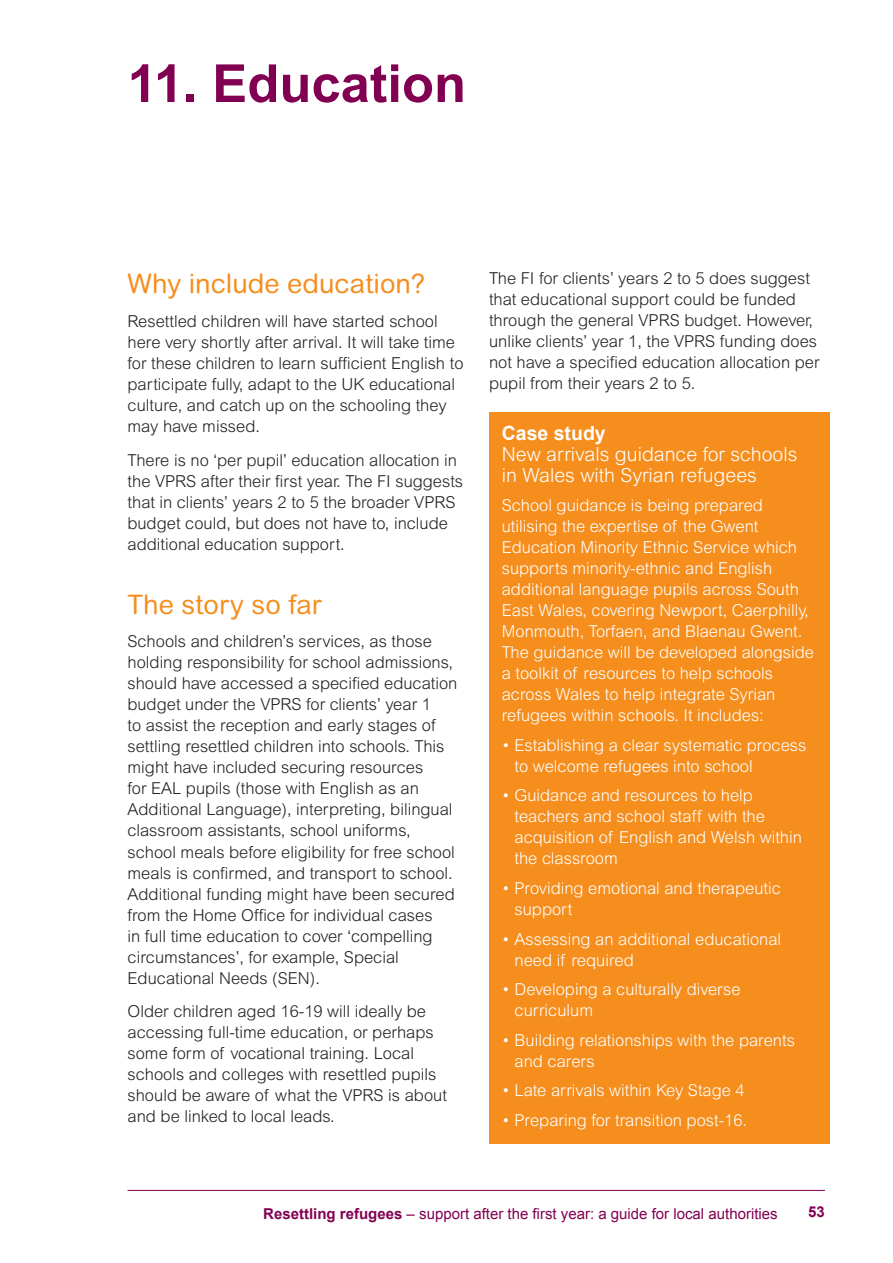
<style>
.page{position:relative;width:893px;height:1263px;background:#fff}
.page>*{position:absolute;margin:0;border:0;box-sizing:border-box;transform-origin:0 0}
.A4_Heading{font:700 52.5px "Arial";color:#820052}
.A4_Subhead{font:27px "Arial Rounded MT";color:#f68e1e}
.CASE_STUDY_title{font:300 19.5px/21px "Arial MT Std";color:#fff}
.A4_Body{font:300 16.5px/21px "Arial MT Std";color:#231f20}
.CASE_STUDY{font:300 16.5px/21px "Arial MT Std";color:#fff}
.t1{font:15px "Arial";color:#820052}
.t2{font:700 15px "Arial";color:#820052}
.s1{font-family:"Arial";font-weight:700}
.s2{font-weight:700}
</style>
<div class="page">
<hr style="left:128px;top:1190px;width:697px;height:1px;background:#820052">
<div style="left:489px;top:412px;width:340px;height:89px;background:#f68e1e"></div>
<div style="left:489px;top:486px;width:340px;height:254px;background:#f68e1e"></div>
<div style="left:489px;top:725px;width:340px;height:65px;background:#f68e1e"></div>
<div style="left:489px;top:776px;width:340px;height:107px;background:#f68e1e"></div>
<div style="left:489px;top:868px;width:340px;height:65px;background:#f68e1e"></div>
<div style="left:489px;top:919px;width:340px;height:65px;background:#f68e1e"></div>
<div style="left:489px;top:969px;width:340px;height:65px;background:#f68e1e"></div>
<div style="left:489px;top:1020px;width:340px;height:65px;background:#f68e1e"></div>
<div style="left:489px;top:1070px;width:340px;height:44px;background:#f68e1e"></div>
<div style="left:489px;top:1100px;width:340px;height:44px;background:#f68e1e"></div>
<p class="A4_Heading" style="left:128px;top:49px;width:340px">11. Education</p>
<p class="A4_Subhead" style="left:128px;top:268px;width:299px">Why include education?</p>
<p class="A4_Body" style="left:128px;top:311px;width:337px">Resettled children will have started school here very shortly after arrival. It will take time for these children to learn sufficient English to participate fully, adapt to the UK educational culture, and catch up on the schooling they may have missed.</p>
<p class="A4_Body" style="left:128px;top:449px;width:337px">There is no ‘per pupil’ education allocation in the VPRS after their first year. The FI suggests that in clients’ years 2 to 5 the broader VPRS budget could, but does not have to, include additional education support.</p>
<p class="A4_Subhead" style="left:128px;top:588px;width:196px">The story so far</p>
<p class="A4_Body" style="left:128px;top:631px;width:331px">Schools and children’s services, as those holding responsibility for school admissions, should have accessed a specified education budget under the VPRS for clients’ year 1<br>to assist the reception and early stages of settling resettled children into schools. This might have included securing resources<br>for EAL pupils (those with English as an Additional Language), interpreting, bilingual classroom assistants, school uniforms, school meals before eligibility for free school meals is confirmed, and transport to school.<br>Additional funding might have been secured from the Home Office for individual cases<br>in full time education to cover ‘compelling circumstances’, for example, Special Educational Needs (SEN).</p>
<p class="A4_Body" style="left:128px;top:1001px;width:321px">Older children aged 16-19 will ideally be accessing full-time education, or perhaps some form of vocational training. Local schools and colleges with resettled pupils should be aware of what the VPRS is about and be linked to local leads.</p>
<p class="A4_Body" style="left:489px;top:268px;width:332px">The FI for clients’ years 2 to 5 does suggest that educational support could be funded through the general VPRS budget. However, unlike clients’ year 1, the VPRS funding does not have a specified education allocation per pupil from their years 2 to 5.</p>
<p class="CASE_STUDY_title" style="left:502px;top:422px;width:297px"><span class="s1">Case study<br></span>New arrivals guidance for schools in Wales with Syrian refugees</p>
<p class="CASE_STUDY" style="left:502px;top:495px;width:314px">School guidance is being prepared utilising the expertise of the Gwent Education Minority Ethnic Service which supports minority-ethnic and English additional language pupils across South East Wales, covering Newport, Caerphilly, Monmouth, Torfaen, and Blaenau Gwent.<br>The guidance will be developed alongside a toolkit of resources to help schools across Wales to help integrate Syrian refugees within schools. It includes:</p>
<p class="CASE_STUDY" style="left:514px;top:735px;width:293px;text-indent:-13px">• Establishing a clear systematic process to welcome refugees into school</p>
<p class="CASE_STUDY" style="left:514px;top:785px;width:289px;text-indent:-13px">• Guidance and resources to help teachers and school staff with the acquisition of English and Welsh within the classroom</p>
<p class="CASE_STUDY" style="left:514px;top:878px;width:268px;text-indent:-13px">• Providing emotional and therapeutic support</p>
<p class="CASE_STUDY" style="left:514px;top:928px;width:268px;text-indent:-13px">• Assessing an additional educational need if required</p>
<p class="CASE_STUDY" style="left:514px;top:979px;width:228px;text-indent:-13px">• Developing a culturally diverse curriculum</p>
<p class="CASE_STUDY" style="left:514px;top:1029px;width:282px;text-indent:-13px">• Building relationships with the parents and carers</p>
<p class="CASE_STUDY" style="left:502px;top:1080px;width:245px">• Late arrivals within Key Stage 4</p>
<p class="CASE_STUDY" style="left:502px;top:1109px;width:247px">• Preparing for transition post-16.</p>
<p class="t1" style="left:263px;top:1203px;width:516px"><span class="s2">Resettling refugees</span> – support after the first year: a guide for local authorities</p>
<p class="t2" style="left:808px;top:1202px;width:18px">53</p>
</div>
